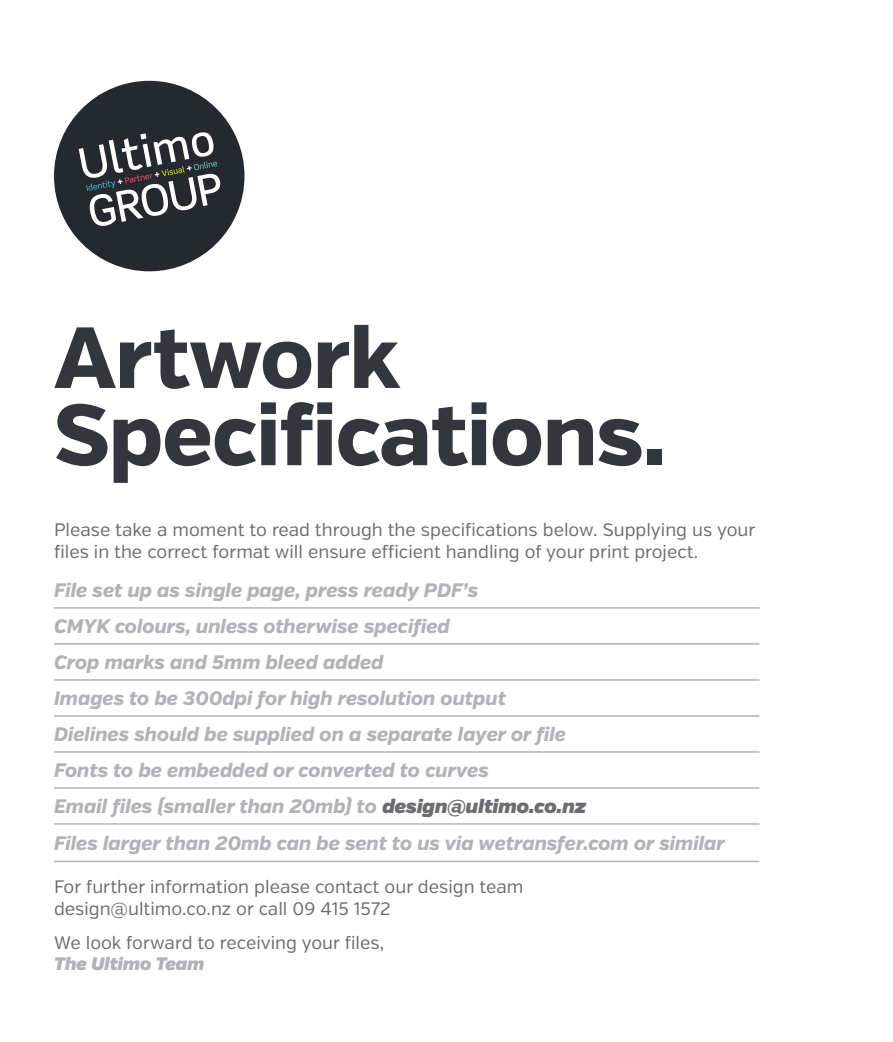
<style>
.page{position:relative;width:893px;height:1042px;background:#fff}
.page>*{position:absolute;margin:0;border:0;box-sizing:border-box;transform-origin:0 0}
.t1{font:800 86.55px "Verb";letter-spacing:-.01em;color:#33373d}
.t2{font:italic 800 19.5px "Verb";color:#b2b3b7}
.t3{font:18px/21.6px "Verb";color:#6c6d70}
.t4{font:italic 18px "Verb Ultra";color:#b2b3b7}
.s1{font-family:"Verb Ultra";font-weight:400;color:#6c6d70}
</style>
<div class="page">
<div style="left:54px;top:81px;width:190px;height:190px;background:#23292f;border-radius:50%"></div>
<svg style="left:79px;top:132px;width:142px;height:94px"></svg>
<hr style="left:54px;top:607px;width:705px;height:2px;background:#b2b3b7">
<hr style="left:54px;top:643px;width:705px;height:2px;background:#b2b3b7">
<hr style="left:54px;top:679px;width:705px;height:2px;background:#b2b3b7">
<hr style="left:54px;top:715px;width:705px;height:2px;background:#b2b3b7">
<hr style="left:54px;top:751px;width:705px;height:2px;background:#b2b3b7">
<hr style="left:54px;top:787px;width:705px;height:2px;background:#b2b3b7">
<hr style="left:54px;top:823px;width:705px;height:2px;background:#b2b3b7">
<hr style="left:54px;top:861px;width:705px;height:1px;background:#b2b3b7">
<p class="t1" style="left:54px;top:305px;width:348px">Artwork</p>
<p class="t1" style="left:54px;top:382px;width:613px">Specifications.</p>
<p class="t3" style="left:54px;top:519px;width:703px">Please take a moment to read through the specifications below. Supplying us your files in the correct format will ensure efficient handling of your print project.</p>
<p class="t2" style="left:54px;top:578px;width:426px">File set up as single page, press ready PDF’s</p>
<p class="t2" style="left:54px;top:614px;width:397px">CMYK colours, unless otherwise specified</p>
<p class="t2" style="left:54px;top:650px;width:331px">Crop marks and 5mm bleed added</p>
<p class="t2" style="left:54px;top:686px;width:453px">Images to be 300dpi for high resolution output</p>
<p class="t2" style="left:54px;top:722px;width:513px">Dielines should be supplied on a separate layer or file</p>
<p class="t2" style="left:54px;top:758px;width:436px">Fonts to be embedded or converted to curves</p>
<p class="t2" style="left:54px;top:794px;width:534px">Email files (smaller than 20mb) to <span class="s1">design@ultimo.co.nz</span></p>
<p class="t2" style="left:54px;top:831px;width:672px">Files larger than 20mb can be sent to us via wetransfer.com or similar</p>
<p class="t3" style="left:54px;top:876px;width:471px">For further information please contact our design team design@ultimo.co.nz or call 09 415 1572</p>
<p class="t3" style="left:54px;top:931px;width:332px">We look forward to receiving your files,</p>
<p class="t4" style="left:54px;top:953px;width:152px">The Ultimo Team</p>
</div>
